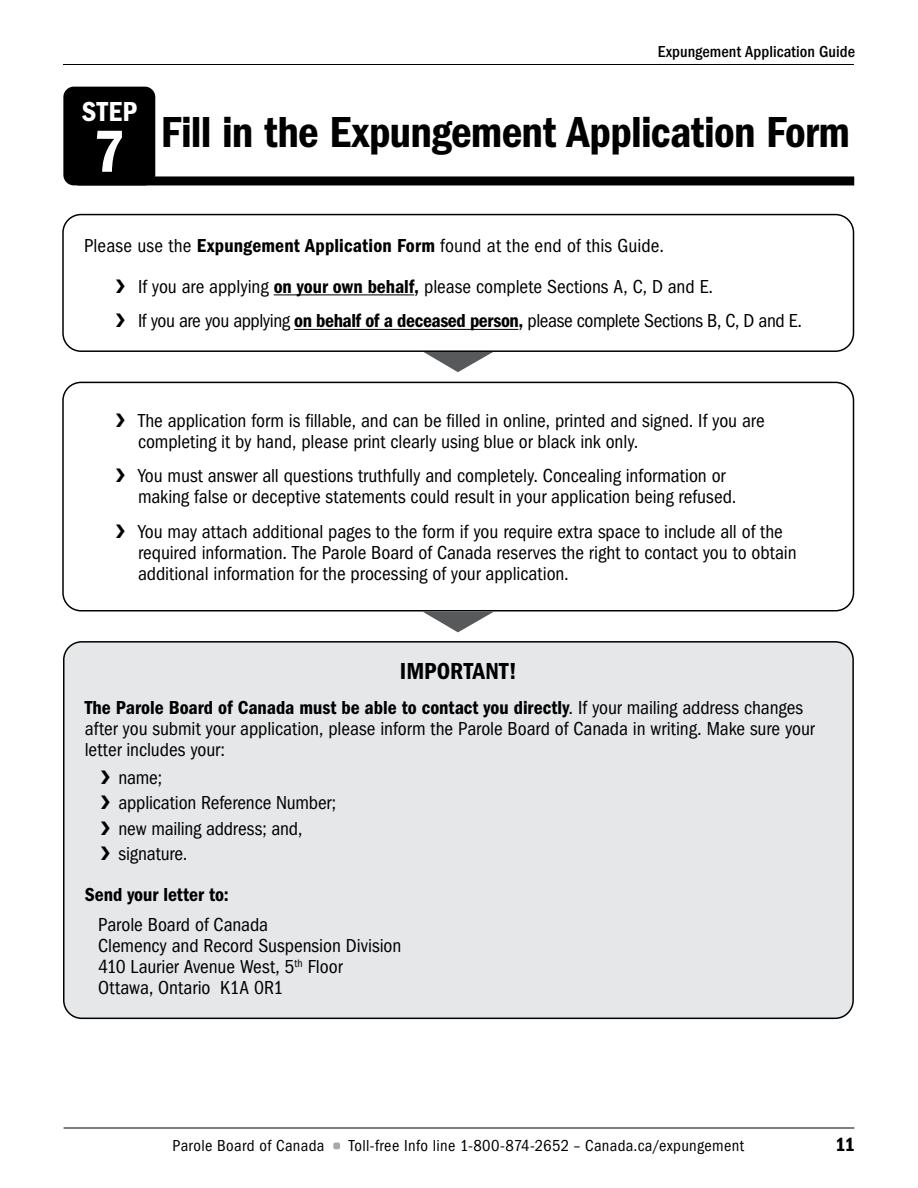
<style>
.page{position:relative;width:918px;height:1188px;background:#fff}
.page>*{position:absolute;margin:0;border:0;box-sizing:border-box;transform-origin:0 0}
.t1{font:61.5px "ITC Franklin Gothic Std Dm Cd";color:#fff}
.t2{font:45px "ITC Franklin Gothic Std Dm Cd";letter-spacing:-.015em;color:#000}
.t3{font:28.5px "ITC Franklin Gothic Std Dm Cd";color:#fff}
.t4{font:24px "ITC Franklin Gothic Std Dm Cd";letter-spacing:.005em;color:#000}
.t5{font:19.8px "ITC Franklin Gothic Std Dm Cd";color:#000}
.t6{font:condensed 19.5px/21px "ITC Franklin Gothic Std";letter-spacing:-.005em;color:#000}
.t7{font:19.5px "ITC Franklin Gothic Std Dm Cd";color:#000}
.t8{font:condensed 19.5px "ITC Franklin Gothic Std";letter-spacing:-.025em;color:#000}
.t9{font:condensed 16.5px "ITC Franklin Gothic Std";letter-spacing:.02em;color:#000}
.t10{font:500 condensed 16.5px "ITC Franklin Gothic Std";color:#000}
.s1{font-family:"ITC Franklin Gothic Std Dm Cd";font-stretch:normal}
.s2{font-family:"ITC Franklin Gothic Std";font-stretch:condensed}
</style>
<div class="page">
<hr style="left:63px;top:64px;width:791px;height:1px;background:#000">
<hr style="left:64px;top:1128px;width:790px;height:1px;background:#000">
<div style="left:333px;top:1143px;width:7px;height:6px;background:#a7a9ac;border-radius:2px"></div>
<div style="left:78px;top:176px;width:776px;height:9px;background:#000"></div>
<div style="left:63px;top:87px;width:92px;height:98px;background:#000;border-radius:10px"></div>
<svg style="left:424px;top:352px;width:69px;height:20px"></svg>
<hr style="left:274px;top:294px;width:140px;height:1px;background:#000">
<hr style="left:294px;top:329px;width:224px;height:1px;background:#000">
<div style="left:62px;top:214px;width:792px;height:138px;border:2px solid #000;border-radius:18px"></div>
<div style="left:62px;top:382px;width:792px;height:229px;border:2px solid #000;border-radius:18px"></div>
<svg style="left:423px;top:610px;width:74px;height:23px"></svg>
<div style="left:64px;top:642px;width:789px;height:376px;background:#e6e7e8;border-radius:18px"></div>
<div style="left:63px;top:641px;width:791px;height:378px;border:2px solid #000;border-radius:18px"></div>
<h3 class="t3" style="left:82px;top:95px;width:57px">STEP</h3>
<h1 class="t1" style="left:94px;top:116px;width:33px">7</h1>
<p class="t10" style="left:658px;top:42px;width:199px">Expungement Application Guide</p>
<h2 class="t2" style="left:161px;top:106px;width:691px">Fill in the Expungement Application Form</h2>
<p class="t6" style="left:115px;top:225px;width:599px;line-height:41.2px;text-indent:-31px">Please use the <span class="s1">Expungement Application Form</span> found at the end of this Guide.<br>❯ If you are applying <span class="s1">on your own behalf,</span> please complete Sections A, C, D and E.</p>
<p class="t8" style="left:115px;top:310px;width:688px">❯ If you are you applying <span class="s1">on behalf of a deceased person,</span> please complete Sections B, C, D and E.</p>
<p class="t6" style="left:138px;top:410px;width:628px;text-indent:-22px">❯ The application form is fillable, and can be filled in online, printed and signed. If you are completing it by hand, please print clearly using blue or black ink only.</p>
<p class="t6" style="left:138px;top:466px;width:600px;text-indent:-23px">❯ You must answer all questions truthfully and completely. Concealing information or making false or deceptive statements could result in your application being refused.</p>
<p class="t6" style="left:138px;top:521px;width:660px;text-indent:-23px">❯ You may attach additional pages to the form if you require extra space to include all of the required information. The Parole Board of Canada reserves the right to contact you to obtain additional information for the processing of your application.</p>
<p class="t4" style="left:400px;top:658px;width:119px">IMPORTANT!</p>
<p class="t7" style="left:85px;top:696px;width:720px">The Parole Board of Canada must be able to contact you directly<span class="s2">. If your mailing address changes</span></p>
<p class="t6" style="left:85px;top:718px;width:732px">after you submit your application, please inform the Parole Board of Canada in writing. Make sure your letter includes your:</p>
<p class="t6" style="left:101px;top:765px;width:237px;line-height:25.5px">❯ name;<br>❯ application Reference Number; ❯ new mailing address; and,<br>❯ signature.</p>
<p class="t7" style="left:85px;top:884px;width:146px">Send your letter to:</p>
<p class="t6" style="left:98px;top:915px;width:305px">Parole Board of Canada<br>Clemency and Record Suspension Division<br>410 Laurier Avenue West, 5<sup>th</sup> Floor<br>Ottawa, Ontario K1A 0R1</p>
<p class="t9" style="left:173px;top:1136px;width:153px">Parole Board of Canada</p>
<p class="t9" style="left:349px;top:1136px;width:396px">Toll-free Info line 1-800-874-2652 – Canada.ca/expungement</p>
<p class="t5" style="left:835px;top:1133px;width:21px">11</p>
</div>
